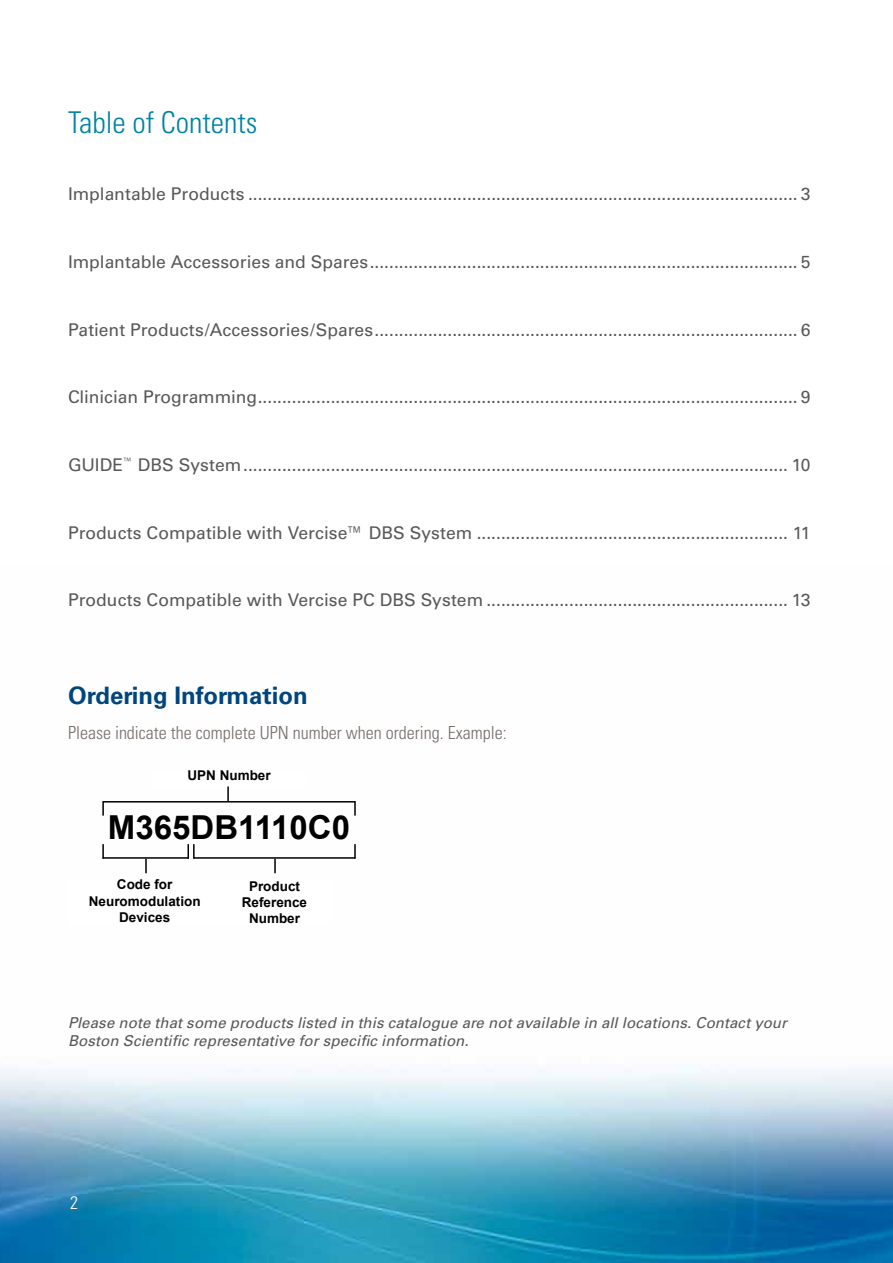
<style>
.page{position:relative;width:893px;height:1263px;background:#fff}
.page>*{position:absolute;margin:0;border:0;box-sizing:border-box;transform-origin:0 0}
.t1{font:700 33px "Arial";color:#000}
.t2{font:300 condensed 30px "Univers";color:#0082a3}
.t3{font:700 24px "Univers";color:#00457d}
.t4{font:300 condensed 18px "Univers";color:#756d6a}
.t5{font:300 condensed 18px "Univers";color:#fff}
.t6{font:17.55px "Univers";color:#58585a}
.t7{font:italic 15px/18px "Univers";letter-spacing:.005em;color:#58585a}
.t8{font:700 13.5px/16.2px "Arial";color:#000;text-align:center}
</style>
<div class="page">
<img style="left:0;top:802px;width:893px;height:461px">
<div style="left:68px;top:880px;width:153px;height:45px;background:#fff"></div>
<div style="left:216px;top:879px;width:117px;height:46px;background:#fff"></div>
<hr style="left:103px;top:801px;width:252px;height:1px;background:#000">
<svg style="left:102px;top:801px;width:2px;height:15px"></svg>
<svg style="left:354px;top:801px;width:2px;height:15px"></svg>
<svg style="left:227px;top:786px;width:2px;height:15px"></svg>
<hr style="left:103px;top:857px;width:86px;height:2px;background:#000">
<svg style="left:102px;top:844px;width:2px;height:15px"></svg>
<svg style="left:145px;top:859px;width:2px;height:14px"></svg>
<hr style="left:194px;top:857px;width:161px;height:2px;background:#000">
<svg style="left:354px;top:844px;width:2px;height:15px"></svg>
<svg style="left:188px;top:844px;width:7px;height:15px"></svg>
<svg style="left:274px;top:859px;width:2px;height:14px"></svg>
<h2 class="t2" style="left:68px;top:104px;width:191px">Table of Contents</h2>
<p class="t6" style="left:68px;top:184px;width:744px">Implantable Products ................................................................................................................. 3</p>
<p class="t6" style="left:68px;top:251px;width:744px">Implantable Accessories and Spares........................................................................................ 5</p>
<p class="t6" style="left:68px;top:319px;width:744px">Patient Products/Accessories/Spares....................................................................................... 6</p>
<p class="t6" style="left:68px;top:387px;width:744px">Clinician Programming............................................................................................................... 9</p>
<p class="t6" style="left:68px;top:454px;width:744px">GUIDE<sup>™</sup> DBS System................................................................................................................ 10</p>
<p class="t6" style="left:68px;top:522px;width:744px">Products Compatible with Vercise™ DBS System ................................................................ 11</p>
<p class="t6" style="left:68px;top:590px;width:744px">Products Compatible with Vercise PC DBS System .............................................................. 13</p>
<h3 class="t3" style="left:68px;top:681px;width:241px">Ordering Information</h3>
<p class="t4" style="left:68px;top:721px;width:440px">Please indicate the complete UPN number when ordering. Example:</p>
<p class="t8" style="left:187px;top:767px;width:85px">UPN Number</p>
<h1 class="t1" style="left:108px;top:806px;width:244px">M365DB1110C0</h1>
<p class="t8" style="left:89px;top:877px;width:113px">Code for<br>Neuromodulation<br>Devices</p>
<p class="t8" style="left:242px;top:878px;width:67px">Product<br>Reference<br>Number</p>
<p class="t7" style="left:68px;top:1013px;width:720px">Please note that some products listed in this catalogue are not available in all locations. Contact your<br>Boston Scientific representative for specific information.</p>
<p class="t5" style="left:70px;top:1192px;width:9px">2</p>
</div>
